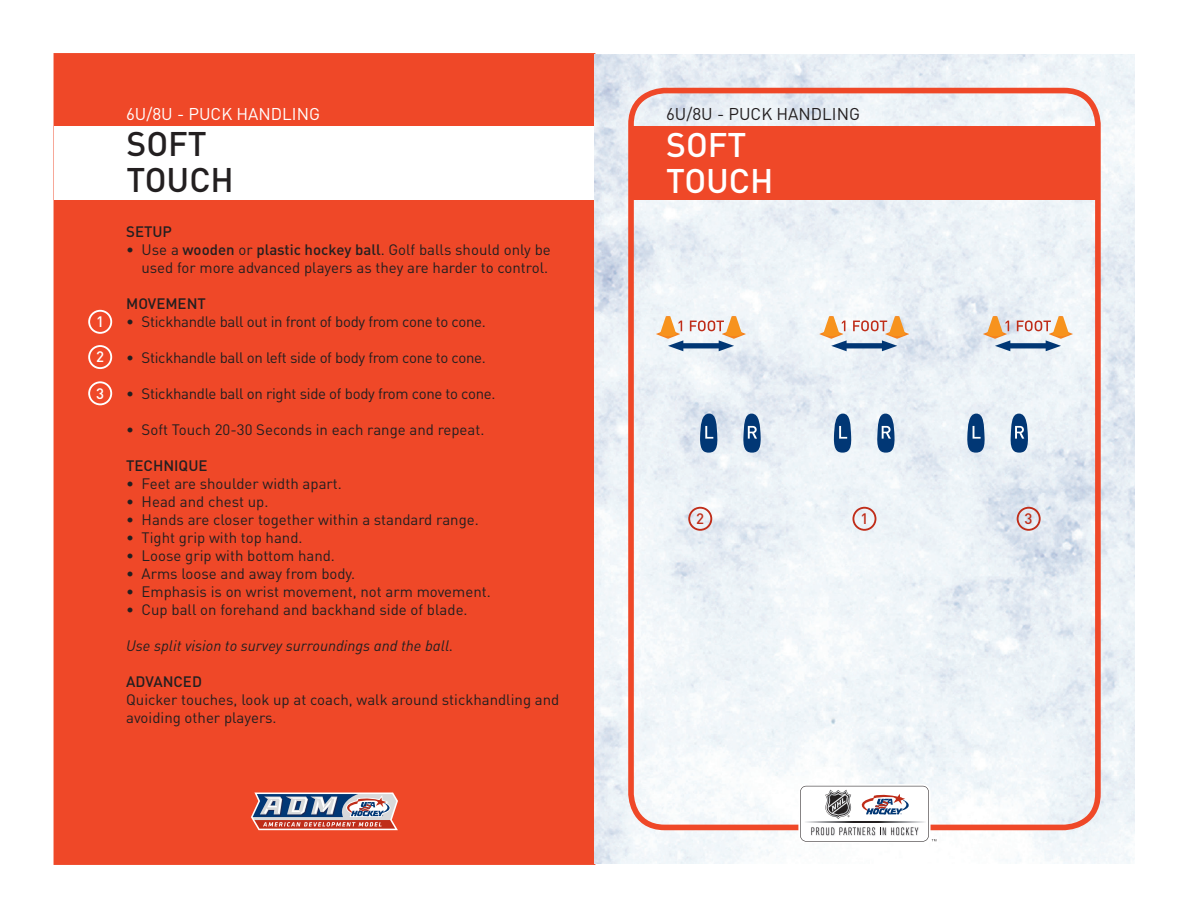
<style>
.page{position:relative;width:1188px;height:918px;background:#fff}
.page>*{position:absolute;margin:0;border:0;box-sizing:border-box;transform-origin:0 0}
.t1{font:500 33.75px/35.7px "DIN";color:#231f20}
.t2{font:500 33.75px/35.7px "DIN";color:#fff}
.t3{font:16.8px "DIN";color:#fff}
.t4{font:16.8px "DIN";color:#231f20}
.t5{font:15px/18px "DIN";color:#231f20;text-align:right}
.t6{font:15px "DIN";letter-spacing:-.02em;color:#231f20}
.t7{font:15px "DIN Regular Italic Alt";color:#231f20}
.t8{font:500 15px "DIN";color:#231f20}
.t9{font:500 15px "DIN";color:#fff}
.t10{font:500 15px "DIN";color:#bf2d19}
.s1{font-weight:500}
</style>
<div class="page">
<div style="left:54px;top:53px;width:541px;height:812px;background:#ef4828;border:2px solid #ef4828"></div>
<div style="left:54px;top:126px;width:540px;height:74px;background:#fff"></div>
<div style="left:88px;top:310px;width:24px;height:24px;border:2px solid #fff;border-radius:50%"></div>
<div style="left:88px;top:381px;width:24px;height:24px;border:2px solid #fff;border-radius:50%"></div>
<div style="left:88px;top:345px;width:24px;height:24px;border:2px solid #fff;border-radius:50%"></div>
<svg style="left:251px;top:793px;width:147px;height:37px;background:#a68e98"></svg>
<img style="left:594px;top:54px;width:540px;height:810px">
<div style="left:628px;top:88px;width:473px;height:742px;border:6px solid #ef4828;border-radius:34px"></div>
<div style="left:630px;top:126px;width:469px;height:74px;background:#ef4828"></div>
<svg style="left:833px;top:414px;width:19px;height:39px"></svg>
<svg style="left:877px;top:414px;width:18px;height:39px"></svg>
<svg style="left:819px;top:316px;width:90px;height:35px"></svg>
<svg style="left:967px;top:414px;width:18px;height:39px"></svg>
<svg style="left:1010px;top:414px;width:18px;height:39px"></svg>
<svg style="left:983px;top:316px;width:90px;height:35px"></svg>
<svg style="left:700px;top:414px;width:18px;height:39px"></svg>
<svg style="left:743px;top:414px;width:18px;height:39px"></svg>
<svg style="left:656px;top:316px;width:90px;height:35px"></svg>
<div style="left:688px;top:507px;width:24px;height:24px;border:2px solid #c02d19;border-radius:50%"></div>
<div style="left:852px;top:507px;width:24px;height:24px;border:2px solid #c02d19;border-radius:50%"></div>
<div style="left:1017px;top:507px;width:24px;height:24px;border:2px solid #c02d19;border-radius:50%"></div>
<svg style="left:798px;top:784px;width:133px;height:59px"></svg>
<svg style="left:800px;top:786px;width:136px;height:56px"></svg>
<p class="t9" style="left:96px;top:312px;width:9px">1</p>
<p class="t9" style="left:96px;top:347px;width:9px">2</p>
<p class="t9" style="left:96px;top:383px;width:9px">3</p>
<p class="t3" style="left:126px;top:105px;width:195px">6U/8U - PUCK HANDLING</p>
<h1 class="t1" style="left:127px;top:125px;width:109px">SOFT<br>TOUCH</h1>
<p class="t8" style="left:126px;top:222px;width:47px">SETUP</p>
<p class="t5" style="left:126px;top:241px;width:426px">• Use a <span class="s1">wooden</span> or <span class="s1">plastic hockey ball</span>. Golf balls should only be used for more advanced players as they are harder to control.</p>
<p class="t8" style="left:126px;top:294px;width:81px">MOVEMENT</p>
<p class="t6" style="left:126px;top:313px;width:361px">• Stickhandle ball out in front of body from cone to cone.</p>
<p class="t6" style="left:126px;top:349px;width:361px">• Stickhandle ball on left side of body from cone to cone.</p>
<p class="t6" style="left:126px;top:385px;width:371px">• Stickhandle ball on right side of body from cone to cone.</p>
<p class="t5" style="left:126px;top:421px;width:360px">• Soft Touch 20-30 Seconds in each range and repeat.</p>
<p class="t8" style="left:126px;top:456px;width:83px">TECHNIQUE</p>
<p class="t5" style="left:126px;top:475px;width:217px">• Feet are shoulder width apart.</p>
<p class="t5" style="left:126px;top:493px;width:144px">• Head and chest up.</p>
<p class="t5" style="left:126px;top:511px;width:354px">• Hands are closer together within a standard range.</p>
<p class="t5" style="left:126px;top:529px;width:178px">• Tight grip with top hand.</p>
<p class="t5" style="left:126px;top:547px;width:210px">• Loose grip with bottom hand.</p>
<p class="t5" style="left:126px;top:565px;width:231px">• Arms loose and away from body.</p>
<p class="t5" style="left:126px;top:583px;width:366px">• Emphasis is on wrist movement, not arm movement.</p>
<p class="t5" style="left:126px;top:601px;width:343px">• Cup ball on forehand and backhand side of blade.</p>
<p class="t7" style="left:126px;top:636px;width:329px">Use split vision to survey surroundings and the ball.</p>
<p class="t8" style="left:126px;top:672px;width:77px">ADVANCED</p>
<p class="t5" style="left:126px;top:691px;width:435px;text-align:left">Quicker touches, look up at coach, walk around stickhandling and avoiding other players.</p>
<p class="t4" style="left:666px;top:105px;width:195px">6U/8U - PUCK HANDLING</p>
<h1 class="t2" style="left:666px;top:126px;width:109px">SOFT<br>TOUCH</h1>
<p class="t10" style="left:696px;top:509px;width:9px">2</p>
<p class="t10" style="left:860px;top:509px;width:9px">1</p>
<p class="t10" style="left:1025px;top:509px;width:9px">3</p>
</div>
